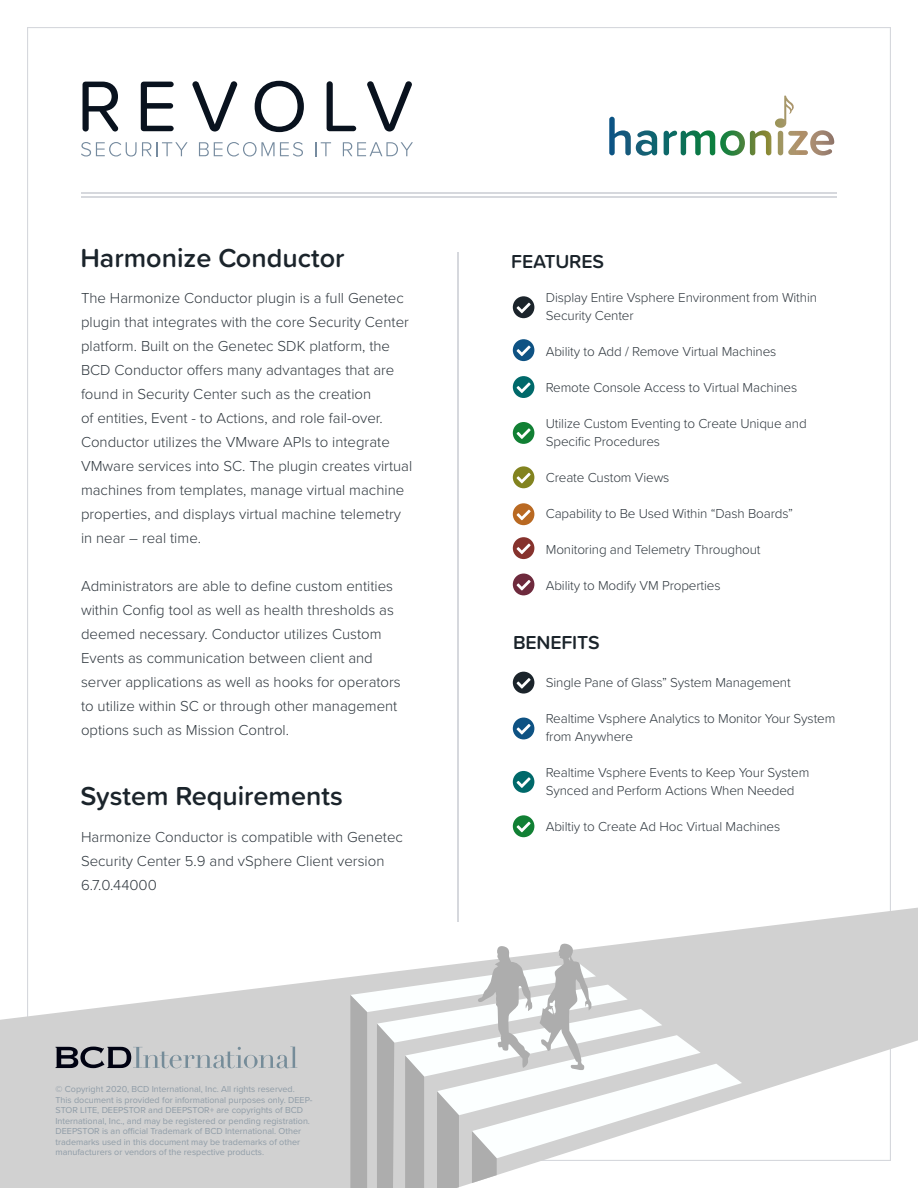
<style>
.page{position:relative;width:918px;height:1188px;background:#fff}
.page>*{position:absolute;margin:0;border:0;box-sizing:border-box;transform-origin:0 0}
.t1{font:600 27px "Proxima Soft";color:#1b242b}
.Paragraph_Text{font:600 19.5px "Proxima Soft";letter-spacing:-.01em;color:#1b242b}
.t2{font:300 15px/24px "Proxima Nova";color:#2f373e}
.Model_Numbers{font:300 13.5px/18px "Proxima Soft";letter-spacing:-.01em;color:#2f373e}
.t3{font:9px/10.5px "Proxima Nova";color:#8f9ca7}
</style>
<div class="page">
<svg style="left:83px;top:82px;width:35px;height:50px"></svg>
<svg style="left:141px;top:82px;width:33px;height:49px"></svg>
<svg style="left:192px;top:81px;width:45px;height:51px"></svg>
<svg style="left:255px;top:81px;width:49px;height:51px"></svg>
<svg style="left:327px;top:81px;width:29px;height:50px"></svg>
<svg style="left:367px;top:81px;width:45px;height:51px"></svg>
<svg style="left:81px;top:142px;width:107px;height:15px"></svg>
<svg style="left:199px;top:142px;width:104px;height:15px"></svg>
<svg style="left:315px;top:142px;width:16px;height:14px"></svg>
<svg style="left:343px;top:142px;width:70px;height:14px"></svg>
<hr style="left:81px;top:192px;width:756px;height:1px;background:#d6d8dd">
<hr style="left:81px;top:197px;width:756px;height:1px;background:#d6d8dd">
<hr style="left:458px;top:252px;width:1px;height:670px;background:#d6d8dd">
<svg style="left:609px;top:96px;width:225px;height:60px"></svg>
<svg style="left:0;top:908px;width:918px;height:280px;fill:#d1d1d1"></svg>
<svg style="left:350px;top:943px;width:392px;height:245px"></svg>
<svg style="left:56px;top:1047px;width:241px;height:21px;background:#a3a7ab"></svg>
<svg style="left:513px;top:296px;width:21px;height:22px"></svg>
<svg style="left:513px;top:672px;width:21px;height:22px"></svg>
<svg style="left:513px;top:339px;width:21px;height:22px"></svg>
<svg style="left:513px;top:718px;width:21px;height:21px"></svg>
<svg style="left:513px;top:376px;width:21px;height:22px"></svg>
<svg style="left:513px;top:771px;width:21px;height:22px"></svg>
<svg style="left:513px;top:422px;width:21px;height:22px"></svg>
<svg style="left:513px;top:815px;width:21px;height:22px"></svg>
<svg style="left:513px;top:466px;width:21px;height:22px"></svg>
<svg style="left:513px;top:503px;width:21px;height:22px"></svg>
<svg style="left:513px;top:537px;width:21px;height:22px"></svg>
<svg style="left:513px;top:574px;width:21px;height:21px"></svg>
<p class="t1" style="left:80px;top:238px;width:266px">Harmonize Conductor</p>
<p class="t2" style="left:81px;top:285px;width:333px">The Harmonize Conductor plugin is a full Genetec plugin that integrates with the core Security Center platform. Built on the Genetec SDK platform, the BCD Conductor offers many advantages that are found in Security Center such as the creation<br>of entities, Event - to Actions, and role fail-over.<br>Conductor utilizes the VMware APIs to integrate VMware services into SC. The plugin creates virtual machines from templates, manage virtual machine properties, and displays virtual machine telemetry in near – real time.</p>
<p class="t2" style="left:81px;top:573px;width:321px">Administrators are able to define custom entities within Config tool as well as health thresholds as deemed necessary. Conductor utilizes Custom Events as communication between client and server applications as well as hooks for operators to utilize within SC or through other management options such as Mission Control.</p>
<p class="t1" style="left:80px;top:775px;width:264px">System Requirements</p>
<p class="t2" style="left:81px;top:825px;width:323px">Harmonize Conductor is compatible with Genetec<br>Security Center 5.9 and vSphere Client version<br>6.7.0.44000</p>
<p class="t3" style="left:56px;top:1083px;width:258px">©️ Copyright 2020, BCD International, Inc. All rights reserved.<br>This document is provided for informational purposes only. DEEP-STOR LITE, DEEPSTOR and DEEPSTOR+ are copyrights of BCD International, Inc., and may be registered or pending registration.<br>DEEPSTOR is an official Trademark of BCD International. Other trademarks used in this document may be trademarks of other manufacturers or vendors of the respective products.</p>
<p class="Paragraph_Text" style="left:511px;top:246px;width:94px">FEATURES</p>
<p class="Model_Numbers" style="left:546px;top:288px;width:273px">Display Entire Vsphere Environment from Within<br>Security Center</p>
<p class="Model_Numbers" style="left:546px;top:342px;width:232px">Ability to Add / Remove Virtual Machines</p>
<p class="Model_Numbers" style="left:546px;top:378px;width:253px">Remote Console Access to Virtual Machines</p>
<p class="Model_Numbers" style="left:546px;top:414px;width:262px">Utilize Custom Eventing to Create Unique and<br>Specific Procedures</p>
<p class="Model_Numbers" style="left:546px;top:468px;width:125px">Create Custom Views</p>
<p class="Model_Numbers" style="left:546px;top:504px;width:249px">Capability to Be Used Within “Dash Boards”</p>
<p class="Model_Numbers" style="left:546px;top:540px;width:216px">Monitoring and Telemetry Throughout</p>
<p class="Model_Numbers" style="left:546px;top:576px;width:176px">Ability to Modify VM Properties</p>
<p class="Paragraph_Text" style="left:513px;top:628px;width:88px">BENEFITS</p>
<p class="Model_Numbers" style="left:546px;top:673px;width:247px">Single Pane of Glass” System Management</p>
<p class="Model_Numbers" style="left:546px;top:709px;width:291px">Realtime Vsphere Analytics to Monitor Your System from Anywhere</p>
<p class="Model_Numbers" style="left:546px;top:763px;width:265px">Realtime Vsphere Events to Keep Your System<br>Synced and Perform Actions When Needed</p>
<p class="Model_Numbers" style="left:546px;top:817px;width:236px">Abiltiy to Create Ad Hoc Virtual Machines</p>
</div>
